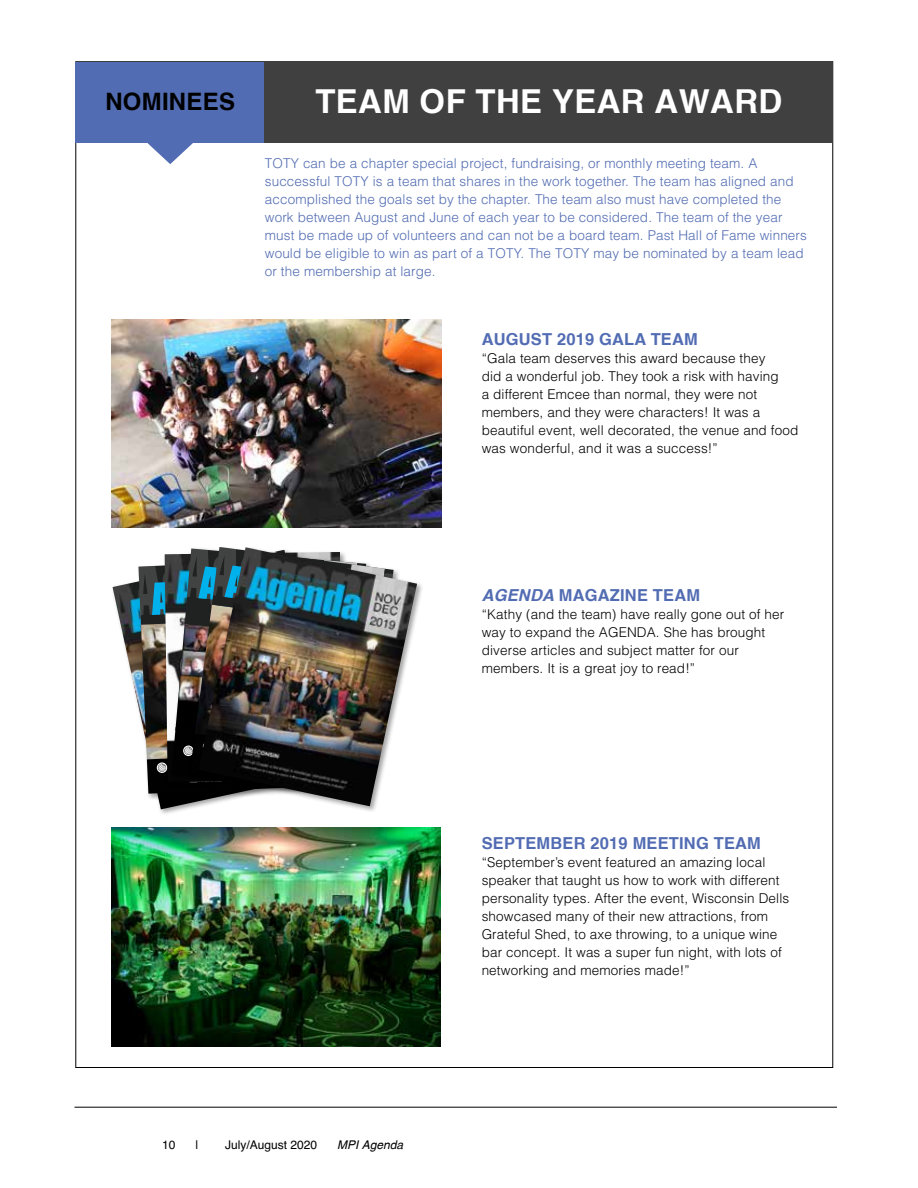
<style>
.page{position:relative;width:918px;height:1188px;background:#fff}
.page>*{position:absolute;margin:0;border:0;box-sizing:border-box;transform-origin:0 0}
.t1{font:700 33px "Helvetica cyr";letter-spacing:.01em;color:#fff}
.t2{font:700 24px "Helvetica cyr";letter-spacing:.01em;color:#000}
.t3{font:700 16.5px "Helvetica cyr";letter-spacing:.01em;color:#526cb3}
.t4{font:300 13.5px/18px "Helvetica";letter-spacing:.01em;color:#000}
.t5{font:300 13.5px/18px "Helvetica";letter-spacing:.01em;color:#526cb3}
.t6{font:12px "Helvetica";color:#000}
.t7{font:italic 12px "Helvetica cyr";color:#000}
.s1{font-style:italic}
</style>
<div class="page">
<hr style="left:75px;top:1107px;width:762px;height:1px;background:#000">
<img style="left:111px;top:319px;width:331px;height:208px">
<img style="left:111px;top:827px;width:330px;height:220px">
<svg style="left:147px;top:143px;width:46px;height:21px"></svg>
<div style="left:76px;top:62px;width:189px;height:81px;background:#526cb3"></div>
<div style="left:265px;top:62px;width:568px;height:81px;background:#404040"></div>
<div style="left:111px;top:548px;width:228px;height:268px;background:#000;opacity:.36"></div>
<img style="left:113px;top:550px;width:84px;height:259px">
<div style="left:137px;top:557px;width:194px;height:243px;background:#000;opacity:.36"></div>
<img style="left:140px;top:644px;width:23px;height:119px">
<img style="left:175px;top:644px;width:13px;height:83px">
<svg style="left:147px;top:727px;width:50px;height:68px;background:#302c27"></svg>
<img style="left:138px;top:548px;width:59px;height:96px">
<div style="left:197px;top:546px;width:227px;height:267px;background:#fff"></div>
<img style="left:198px;top:547px;width:219px;height:259px">
<h2 class="t2" style="left:105px;top:88px;width:131px">NOMINEES</h2>
<h1 class="t1" style="left:315px;top:83px;width:469px">TEAM OF THE YEAR AWARD</h1>
<p class="t5" style="left:265px;top:155px;width:544px">TOTY can be a chapter special project, fundraising, or monthly meeting team. A successful TOTY is a team that shares in the work together. The team has aligned and accomplished the goals set by the chapter. The team also must have completed the work between August and June of each year to be considered. The team of the year must be made up of volunteers and can not be a board team. Past Hall of Fame winners would be eligible to win as part of a TOTY. The TOTY may be nominated by a team lead or the membership at large.</p>
<p class="t3" style="left:482px;top:330px;width:218px">AUGUST 2019 GALA TEAM</p>
<p class="t4" style="left:482px;top:349px;width:318px">“Gala team deserves this award because they<br>did a wonderful job. They took a risk with having<br>a different Emcee than normal, they were not members, and they were characters! It was a beautiful event, well decorated, the venue and food was wonderful, and it was a success!”</p>
<p class="t3" style="left:482px;top:586px;width:220px"><span class="s1">AGENDA</span> MAGAZINE TEAM</p>
<p class="t4" style="left:482px;top:605px;width:304px">“Kathy (and the team) have really gone out of her way to expand the AGENDA. She has brought diverse articles and subject matter for our members. It is a great joy to read!”</p>
<p class="t6" style="left:162px;top:1136px;width:15px">10</p>
<p class="t6" style="left:195px;top:1136px;width:5px">|</p>
<p class="t6" style="left:225px;top:1136px;width:94px">July/August 2020</p>
<p class="t7" style="left:337px;top:1138px;width:68px">MPI Agenda</p>
<p class="t3" style="left:482px;top:834px;width:281px">SEPTEMBER 2019 MEETING TEAM</p>
<p class="t4" style="left:482px;top:853px;width:309px">“September’s event featured an amazing local speaker that taught us how to work with different personality types. After the event, Wisconsin Dells showcased many of their new attractions, from Grateful Shed, to axe throwing, to a unique wine bar concept. It was a super fun night, with lots of networking and memories made!”</p>
</div>
